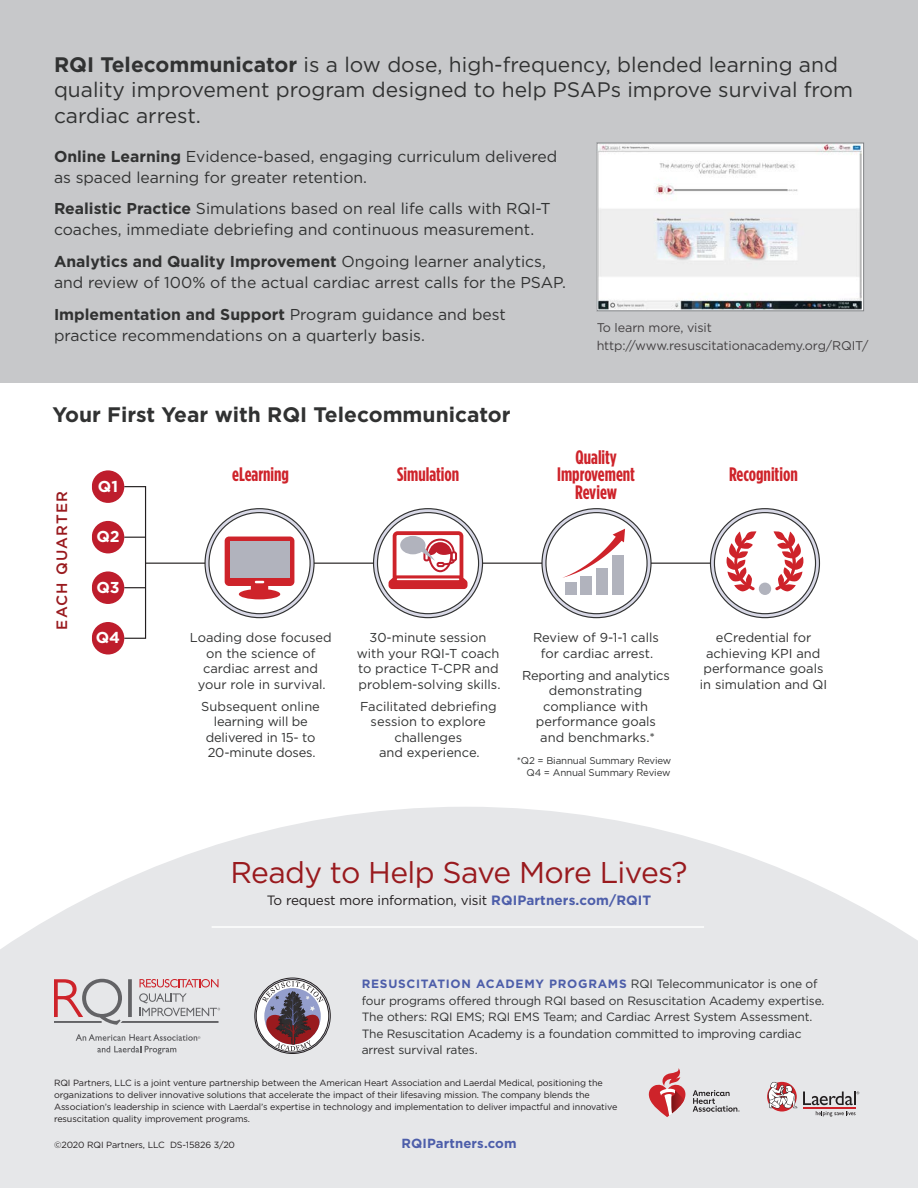
<style>
.page{position:relative;width:918px;height:1188px;background:#fff}
.page>*{position:absolute;margin:0;border:0;box-sizing:border-box;transform-origin:0 0}
._20_Ready_to_Help__H{font:30px "Gotham";letter-spacing:-.02em;color:#991a1e}
._11_back_intro__P__1{font:21px/25.5px "Gotham";color:#313232}
._11_back_intro__P__1-2{font:700 21px "Gotham";color:#313232}
._15_chart_head_red{font:700 19.5px/17.2px "Gotham Condensed";color:#ce232a;text-align:center}
.t1{font:700 18.45px/16.6px "Gotham";letter-spacing:.03em;color:#ce232a;text-align:center;scale:.68 1}
._12_back_body__P__10{font:15.75px/21px "Gotham";color:#313232}
.t2{font:700 15.75px "Gotham";color:#fff}
._14_chart_red_ALL_CA{font:500 15px "Gotham";letter-spacing:.08em;color:#991a1e}
._21_under_Ready_to_H{font:13.5px "Gotham";letter-spacing:-.01em;color:#231f20}
.t3{font:700 13.2px "Gotham";letter-spacing:.01em;color:#4d5eaa}
._16_chart_text__P__8{font:12.9px/15.5px "Gotham";color:#313232;text-align:center}
.t4{font:12.9px/15.5px "Gotham";color:#231f20;text-align:center}
.t5{font:12.9px "Gotham";letter-spacing:-.035em;color:#231f20}
.t6{font:12.6px/17.9px "Gotham";letter-spacing:-.01em;color:#231f20}
._22_RA_Programs__P{font:12px/16.5px "Gotham";letter-spacing:-.01em;color:#313232}
.t7{font:10.5px/12.6px "Gotham";color:#231f20;text-align:center}
._17_chart_asterisk{font:9.75px/12px "Gotham";letter-spacing:-.015em;color:#313232;text-align:right}
._23_tiny_type__P__6{font:9px/12px "Gotham";letter-spacing:-.01em;color:#231f20}
.s1{font-weight:700}
.s2{font-weight:700;color:#4d5eaa}
</style>
<div class="page">
<svg style="left:0;top:807px;width:918px;height:381px;fill:#e6e7e9"></svg>
<div style="left:0;top:0;width:918px;height:383px;background:#c7c8ca"></div>
<img style="left:599px;top:145px;width:263px;height:164px">
<div style="left:597px;top:143px;width:267px;height:168px;border:1px solid #808285"></div>
<svg style="left:542px;top:509px;width:109px;height:109px"></svg>
<div style="left:546px;top:513px;width:101px;height:101px;background:#fff;border-radius:50%"></div>
<div style="left:566px;top:583px;width:11px;height:12px;background:#b1b3bd"></div>
<div style="left:581px;top:576px;width:11px;height:19px;background:#b1b3bd"></div>
<div style="left:596px;top:568px;width:12px;height:27px;background:#b1b3bd"></div>
<div style="left:613px;top:555px;width:11px;height:40px;background:#b1b3bd"></div>
<svg style="left:563px;top:529px;width:62px;height:49px"></svg>
<svg style="left:711px;top:509px;width:108px;height:109px"></svg>
<div style="left:714px;top:513px;width:102px;height:101px;background:#fff;border-radius:50%"></div>
<svg style="left:726px;top:531px;width:31px;height:61px"></svg>
<svg style="left:773px;top:531px;width:30px;height:61px"></svg>
<div style="left:759px;top:583px;width:12px;height:12px;background:#b1b3bd;border-radius:50%"></div>
<svg style="left:374px;top:509px;width:109px;height:109px"></svg>
<div style="left:377px;top:513px;width:102px;height:101px;background:#fff;border-radius:50%"></div>
<svg style="left:389px;top:531px;width:79px;height:58px"></svg>
<hr style="left:397px;top:578px;width:62px;height:2px;background:#fff">
<svg style="left:205px;top:509px;width:109px;height:109px"></svg>
<div style="left:209px;top:513px;width:101px;height:101px;background:#fff;border-radius:50%"></div>
<svg style="left:225px;top:537px;width:69px;height:62px"></svg>
<div style="left:92px;top:470px;width:32px;height:33px;background:#be1d2c;border-radius:50%"></div>
<div style="left:92px;top:521px;width:32px;height:32px;background:#be1d2c;border-radius:50%"></div>
<div style="left:92px;top:571px;width:32px;height:33px;background:#be1d2c;border-radius:50%"></div>
<div style="left:92px;top:622px;width:32px;height:33px;background:#be1d2c;border-radius:50%"></div>
<hr style="left:314px;top:563px;width:60px;height:1px;background:#231f20">
<hr style="left:483px;top:563px;width:59px;height:1px;background:#231f20">
<hr style="left:651px;top:563px;width:60px;height:1px;background:#231f20">
<hr style="left:146px;top:563px;width:59px;height:1px;background:#231f20">
<div style="left:124px;top:486px;width:22px;height:153px;border:1px solid #231f20"></div>
<svg style="left:124px;top:537px;width:22px;height:1px"></svg>
<svg style="left:124px;top:587px;width:22px;height:1px"></svg>
<hr style="left:212px;top:926px;width:492px;height:2px;background:#fff">
<svg style="left:76px;top:1034px;width:124px;height:20px"></svg>
<svg style="left:54px;top:979px;width:166px;height:46px"></svg>
<svg style="left:256px;top:980px;width:73px;height:72px"></svg>
<svg style="left:262px;top:981px;width:61px;height:70px"></svg>
<svg style="left:693px;top:1090px;width:47px;height:22px"></svg>
<svg style="left:647px;top:1068px;width:40px;height:49px"></svg>
<svg style="left:767px;top:1082px;width:30px;height:30px"></svg>
<svg style="left:816px;top:1111px;width:40px;height:6px"></svg>
<hr style="left:803px;top:1108px;width:52px;height:1px;background:#ce232a">
<svg style="left:767px;top:1080px;width:30px;height:29px"></svg>
<svg style="left:803px;top:1092px;width:56px;height:13px"></svg>
<p class="_11_back_intro__P__1" style="left:54px;top:51px;width:801px"><span class="s1">RQI Telecommunicator</span> is a low dose, high-frequency, blended learning and quality improvement program designed to help PSAPs improve survival from cardiac arrest.</p>
<p class="_12_back_body__P__10" style="left:54px;top:145px;width:505px"><span class="s1">Online Learning</span> Evidence-based, engaging curriculum delivered as spaced learning for greater retention.</p>
<p class="_12_back_body__P__10" style="left:54px;top:198px;width:498px"><span class="s1">Realistic Practice</span> Simulations based on real life calls with RQI-T coaches, immediate debriefing and continuous measurement.</p>
<p class="_12_back_body__P__10" style="left:54px;top:251px;width:514px"><span class="s1">Analytics and Quality Improvement</span> Ongoing learner analytics, and review of 100% of the actual cardiac arrest calls for the PSAP.</p>
<p class="_12_back_body__P__10" style="left:54px;top:304px;width:453px"><span class="s1">Implementation and Support</span> Program guidance and best practice recommendations on a quarterly basis.</p>
<p class="t6" style="left:597px;top:319px;width:274px">To learn more, visit http://www.resuscitationacademy.org/RQIT/</p>
<p class="_11_back_intro__P__1-2" style="left:52px;top:402px;width:460px">Your First Year with RQI Telecommunicator</p>
<p class="_14_chart_red_ALL_CA" style="left:53px;top:630px;width:140px;rotate:-90deg">EACH QUARTER</p>
<h3 class="t1" style="left:550px;top:448px;width:133px">Quality<br>Improvement</h3>
<p class="_15_chart_head_red" style="left:557px;top:448px;width:79px">Quality<br>Improvement<br>Review</p>
<h3 class="t1" style="left:226px;top:469px;width:100px">eLearning</h3>
<h3 class="t1" style="left:392px;top:465px;width:107px">Simulation</h3>
<h3 class="t1" style="left:724px;top:465px;width:121px">Recognition</h3>
<p class="_15_chart_head_red" style="left:232px;top:465px;width:58px">eLearning</p>
<p class="_15_chart_head_red" style="left:397px;top:465px;width:64px">Simulation</p>
<p class="_15_chart_head_red" style="left:729px;top:465px;width:70px">Recognition</p>
<p class="t2" style="left:98px;top:477px;width:22px">Q1</p>
<h3 class="t1" style="left:571px;top:482px;width:72px">Review</h3>
<p class="t2" style="left:96px;top:528px;width:25px">Q2</p>
<p class="t2" style="left:96px;top:578px;width:25px">Q3</p>
<p class="t2" style="left:96px;top:629px;width:26px">Q4</p>
<p class="t4" style="left:188px;top:629px;width:143px">Loading dose focused on the science of cardiac arrest and your role in survival.</p>
<p class="t4" style="left:208px;top:698px;width:112px">ubsequent online</p>
<p class="t4" style="left:211px;top:713px;width:71px">learning wi</p>
<p class="t4" style="left:203px;top:729px;width:60px">delivered</p>
<p class="t4" style="left:703px;top:629px;width:129px">eCredential for achieving KPI and performance goals in simulation and QI</p>
<p class="_16_chart_text__P__8" style="left:190px;top:630px;width:143px">Loading dose focused on the science of cardiac arrest and your role in survival.</p>
<p class="_16_chart_text__P__8" style="left:201px;top:698px;width:120px">Subsequent online learning will be delivered in 15- to<br>20-minute doses.</p>
<p class="_16_chart_text__P__8" style="left:533px;top:630px;width:127px">Review of 9-1-1 calls for cardiac arrest.</p>
<p class="_16_chart_text__P__8" style="left:522px;top:667px;width:149px">Reporting and analytics demonstrating compliance with performance goals<br>and benchmarks.*</p>
<p class="_17_chart_asterisk" style="left:517px;top:754px;width:156px">*Q2 = Biannual Summary Review<br>Q4 = Annual Summary Review</p>
<p class="_16_chart_text__P__8" style="left:700px;top:630px;width:129px">eCredential for achieving KPI and performance goals in simulation and QI</p>
<p class="_16_chart_text__P__8" style="left:357px;top:630px;width:145px">30-minute session with your RQI-T coach to practice T-CPR and problem-solving skills.</p>
<p class="_16_chart_text__P__8" style="left:360px;top:698px;width:138px">Facilitated debriefing session to explore challenges<br>and experience.</p>
<p class="t5" style="left:526px;top:668px;width:62px">Reporting</p>
<p class="t4" style="left:662px;top:667px;width:8px">s</p>
<p class="t4" style="left:550px;top:682px;width:38px">demo</p>
<p class="t4" style="left:611px;top:682px;width:9px">a</p>
<p class="t4" style="left:545px;top:698px;width:52px">complia</p>
<p class="t4" style="left:622px;top:698px;width:13px">w</p>
<p class="t4" style="left:453px;top:672px;width:47px;line-height:22.5px">g skills. i</p>
<p class="t4" style="left:380px;top:729px;width:97px">challenges and experi nce.</p>
<p class="t4" style="left:215px;top:729px;width:102px;text-align:left;text-indent:84px">20 minute dose .</p>
<p class="t7" style="left:518px;top:757px;width:173px">*Q2 = Biannual Summary Review<br>Q4 = Annual Summary Review</p>
<p class="_20_Ready_to_Help__H" style="left:230px;top:856px;width:459px">Ready to Help Save More Lives?</p>
<p class="_21_under_Ready_to_H" style="left:267px;top:892px;width:386px">To request more information, visit <span class="s2">RQIPartners.com/RQIT</span></p>
<p class="_22_RA_Programs__P" style="left:362px;top:975px;width:464px"><span class="s2">RESUSCITATION ACADEMY PROGRAMS</span> RQI Telecommunicator is one of four programs offered through RQI based on Resuscitation Academy expertise.<br>The others: RQI EMS; RQI EMS Team; and Cardiac Arrest System Assessment.<br>The Resuscitation Academy is a foundation committed to improving cardiac arrest survival rates.</p>
<p class="_23_tiny_type__P__6" style="left:54px;top:1077px;width:565px">RQI Partners, LLC is a joint venture partnership between the American Heart Association and Laerdal Medical, positioning the organizations to deliver innovative solutions that accelerate the impact of their lifesaving mission. The company blends the Association’s leadership in science with Laerdal’s expertise in technology and implementation to deliver impactful and innovative resuscitation quality improvement programs.</p>
<p class="_23_tiny_type__P__6" style="left:54px;top:1138px;width:183px">©2020 RQI Partners, LLC DS-15826 3/20</p>
<p class="t3" style="left:401px;top:1135px;width:117px">RQIPartners.com</p>
</div>
